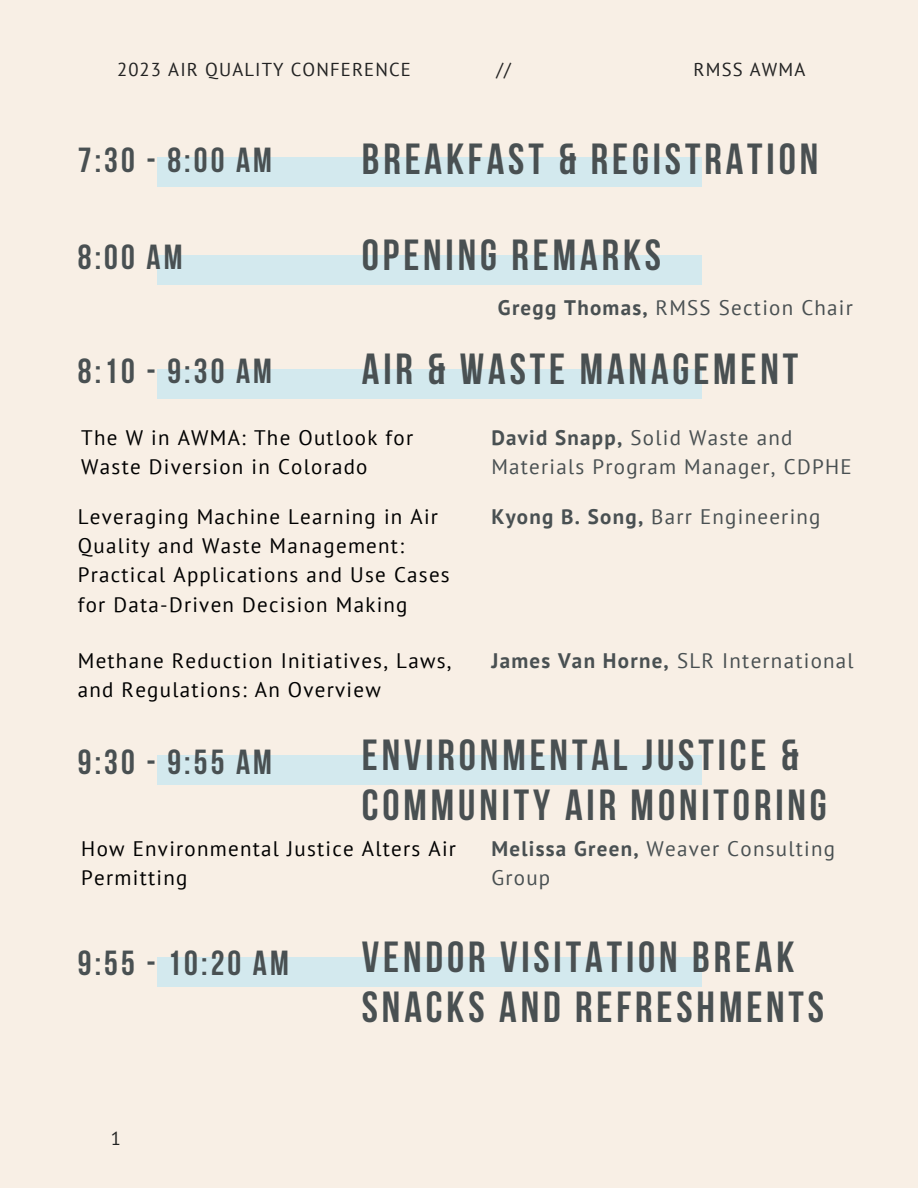
<style>
.page{position:relative;width:918px;height:1188px;background:#f8efe5}
.page>*{position:absolute;margin:0;border:0;box-sizing:border-box;transform-origin:0 0}
.t1{font:700 43.35px/49.5px "Bebas Neue";letter-spacing:.09em;color:#495052}
.t2{font:700 34.65px "Bebas Neue";letter-spacing:.09em;color:#495052}
.t3{font:21px/29.2px "PT Sans";letter-spacing:.06em;color:#000}
.t4{font:21px/29.2px "PT Sans";letter-spacing:.06em;color:#495052}
.t5{font:18.6px "PT Sans";letter-spacing:.06em;color:#222}
.s1{font-weight:700}
</style>
<div class="page">
<div style="left:157px;top:157px;width:545px;height:30px;background:#d3e9ee"></div>
<div style="left:157px;top:255px;width:545px;height:30px;background:#d3e9ee"></div>
<div style="left:157px;top:369px;width:545px;height:29px;background:#d3e9ee"></div>
<div style="left:157px;top:755px;width:545px;height:30px;background:#d3e9ee"></div>
<div style="left:157px;top:957px;width:545px;height:29px;background:#d3e9ee"></div>
<p class="t5" style="left:117px;top:57px;width:295px">2023 AIR QUALITY CONFERENCE</p>
<p class="t5" style="left:497px;top:57px;width:16px">//</p>
<p class="t5" style="left:694px;top:57px;width:113px">RMSS AWMA</p>
<p class="t2" style="left:78px;top:146px;width:196px">7:30 - 8:00 AM</p>
<p class="t1" style="left:362px;top:139px;width:458px">BREAKFAST &amp; REGISTRATION</p>
<p class="t2" style="left:78px;top:243px;width:106px">8:00 AM</p>
<p class="t1" style="left:362px;top:235px;width:301px">OPENING REMARKS</p>
<p class="t4" style="left:498px;top:292px;width:357px"><span class="s1">Gregg Thomas,</span> RMSS Section Chair</p>
<p class="t2" style="left:78px;top:357px;width:196px">8:10 - 9:30 AM</p>
<p class="t1" style="left:362px;top:349px;width:438px">AIR &amp; WASTE MANAGEMENT</p>
<p class="t3" style="left:81px;top:422px;width:333px">The W in AWMA: The Outlook for<br>Waste Diversion in Colorado</p>
<p class="t4" style="left:491px;top:422px;width:362px"><span class="s1">David Snapp,</span> Solid Waste and<br>Materials Program Manager, CDPHE</p>
<p class="t3" style="left:78px;top:502px;width:374px">Leveraging Machine Learning in Air Quality and Waste Management:<br>Practical Applications and Use Cases for Data-Driven Decision Making</p>
<p class="t4" style="left:491px;top:502px;width:331px"><span class="s1">Kyong B. Song,</span> Barr Engineering</p>
<p class="t3" style="left:78px;top:646px;width:375px">Methane Reduction Initiatives, Laws, and Regulations: An Overview</p>
<p class="t4" style="left:491px;top:646px;width:364px"><span class="s1">James Van Horne,</span> SLR International</p>
<p class="t2" style="left:78px;top:748px;width:196px">9:30 - 9:55 AM</p>
<p class="t1" style="left:362px;top:735px;width:466px">ENVIRONMENTAL JUSTICE &amp;<br>COMMUNITY AIR MONITORING</p>
<p class="t3" style="left:81px;top:834px;width:376px">How Environmental Justice Alters Air</p>
<p class="t3" style="left:81px;top:863px;width:108px">Permitting</p>
<p class="t4" style="left:491px;top:834px;width:345px"><span class="s1">Melissa Green,</span> Weaver Consulting<br>Group</p>
<p class="t2" style="left:78px;top:949px;width:213px">9:55 - 10:20 AM</p>
<p class="t5" style="left:111px;top:1126px;width:12px">1</p>
<p class="t1" style="left:362px;top:937px;width:464px">VENDOR VISITATION BREAK<br>SNACKS AND REFRESHMENTS</p>
</div>
